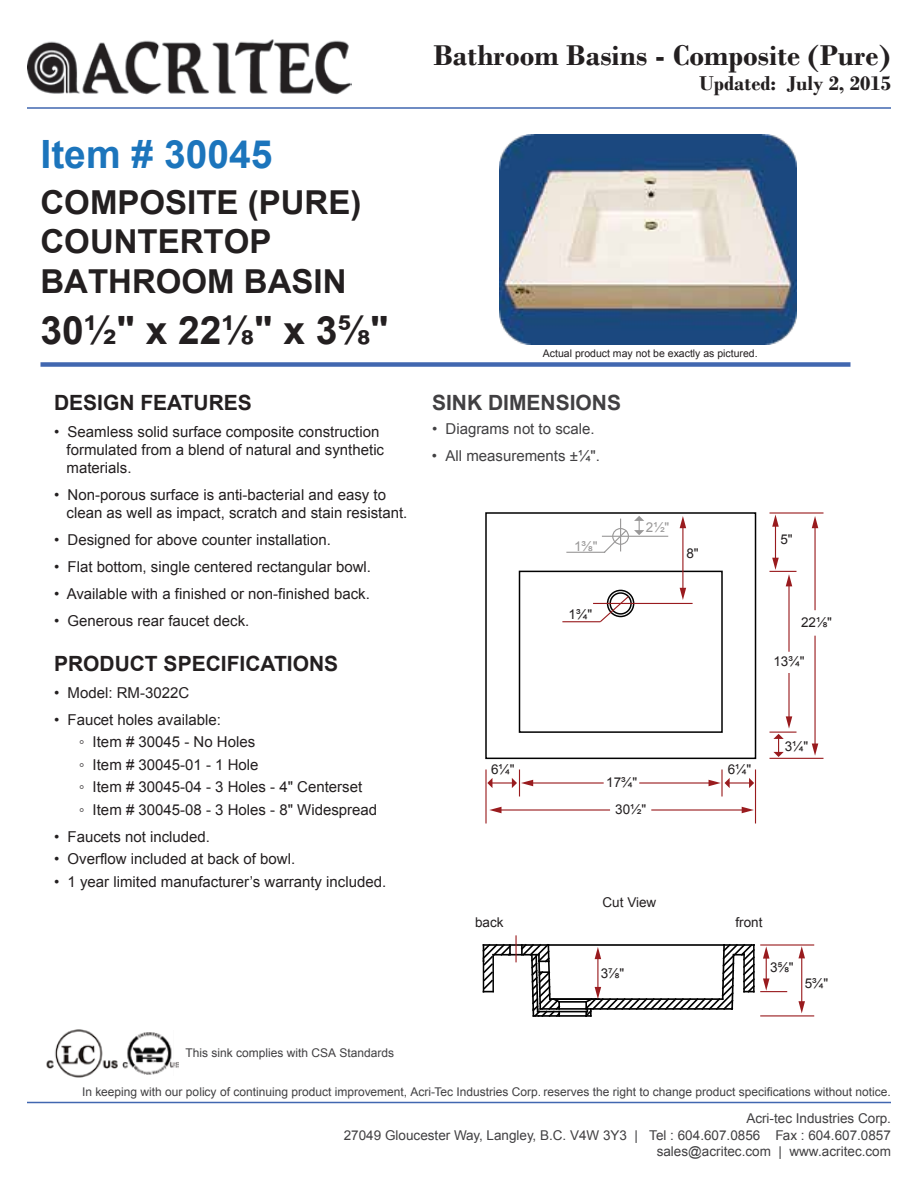
<style>
.page{position:relative;width:918px;height:1188px;background:#fff}
.page>*{position:absolute;margin:0;border:0;box-sizing:border-box;transform-origin:0 0}
.t1{font:700 39px "Arial";color:#231f20}
.t2{font:700 39px "Arial";color:#1c75bc}
.t3{font:700 33px/39.6px "Arial";color:#231f20}
.t4{font:700 30px "Bodoni";color:#231f20}
.t5{font:700 21px "Arial";color:#231f20}
.t6{font:700 21px "Bodoni";color:#231f20}
.t7{font:700 21px "Arial";color:#414042}
.t8{font:15px/22.5px "Arial";color:#231f20}
.t9{font:15px "Arial";color:#414042}
.t10{font:13.5px/16.2px "Arial";color:#414042;text-align:right}
.t11{font:13.5px "Arial";color:#231f20}
.t12{font:13.5px "Arial";color:#999898}
.t13{font:12px "Arial";color:#414042}
.t14{font:10.5px "Arial";color:#231f20}
</style>
<div class="page">
<img style="left:27px;top:39px;width:324px;height:56px">
<hr style="left:27px;top:1102px;width:864px;height:1px;background:#4167b0">
<hr style="left:27px;top:107px;width:864px;height:2px;background:#4167b0">
<img style="left:123px;top:1032px;width:55px;height:43px">
<img style="left:46px;top:1029px;width:72px;height:49px">
<div style="left:40px;top:362px;width:810px;height:5px;background:#4167b0"></div>
<hr style="left:770px;top:512px;width:54px;height:2px;background:#991b1e">
<hr style="left:485px;top:770px;width:2px;height:54px;background:#991b1e">
<hr style="left:755px;top:769px;width:1px;height:54px;background:#991b1e">
<hr style="left:499px;top:809px;width:111px;height:2px;background:#991b1e">
<svg style="left:489px;top:807px;width:13px;height:6px"></svg>
<hr style="left:651px;top:809px;width:93px;height:2px;background:#991b1e">
<svg style="left:742px;top:807px;width:12px;height:6px"></svg>
<hr style="left:770px;top:758px;width:54px;height:1px;background:#991b1e">
<hr style="left:814px;top:526px;width:2px;height:84px;background:#991b1e">
<svg style="left:812px;top:516px;width:6px;height:12px"></svg>
<hr style="left:814px;top:636px;width:2px;height:110px;background:#991b1e">
<svg style="left:812px;top:744px;width:6px;height:12px"></svg>
<hr style="left:788px;top:584px;width:2px;height:68px;background:#991b1e">
<hr style="left:788px;top:673px;width:2px;height:46px;background:#991b1e">
<hr style="left:775px;top:524px;width:1px;height:36px;background:#991b1e">
<svg style="left:770px;top:558px;width:26px;height:28px"></svg>
<svg style="left:772px;top:515px;width:7px;height:12px"></svg>
<hr style="left:721px;top:770px;width:2px;height:27px;background:#991b1e">
<hr style="left:531px;top:782px;width:73px;height:2px;background:#991b1e">
<hr style="left:639px;top:782px;width:72px;height:2px;background:#991b1e">
<hr style="left:493px;top:954px;width:46px;height:2px;background:#010101">
<hr style="left:540px;top:1008px;width:192px;height:2px;background:#010101">
<hr style="left:539px;top:1011px;width:48px;height:1px;background:#010101">
<hr style="left:539px;top:1015px;width:47px;height:2px;background:#010101">
<hr style="left:483px;top:944px;width:65px;height:2px;background:#010101">
<hr style="left:559px;top:1001px;width:27px;height:2px;background:#010101">
<hr style="left:548px;top:944px;width:176px;height:2px;background:#010101">
<hr style="left:553px;top:998px;width:46px;height:2px;background:#010101">
<svg style="left:520px;top:944px;width:41px;height:73px"></svg>
<svg style="left:482px;top:944px;width:30px;height:48px"></svg>
<hr style="left:760px;top:944px;width:54px;height:2px;background:#991b1e">
<svg style="left:584px;top:944px;width:203px;height:73px"></svg>
<div style="left:485px;top:512px;width:271px;height:247px;border:2px solid #010101"></div>
<div style="left:519px;top:571px;width:204px;height:162px;border:2px solid #010101"></div>
<div style="left:607px;top:590px;width:27px;height:27px;border:2px solid #010101;border-radius:50%"></div>
<div style="left:609px;top:592px;width:23px;height:23px;border:2px solid #010101;border-radius:50%"></div>
<hr style="left:620px;top:519px;width:1px;height:32px;background:#999898">
<hr style="left:602px;top:536px;width:66px;height:1px;background:#999898">
<div style="left:612px;top:528px;width:17px;height:17px;border:1px solid #999898;border-radius:50%"></div>
<hr style="left:567px;top:552px;width:38px;height:1px;background:#999898">
<svg style="left:603px;top:529px;width:25px;height:24px"></svg>
<svg style="left:634px;top:516px;width:10px;height:19px"></svg>
<hr style="left:515px;top:935px;width:2px;height:27px;background:#991b1e">
<hr style="left:492px;top:782px;width:21px;height:2px;background:#991b1e">
<svg style="left:512px;top:769px;width:21px;height:27px"></svg>
<svg style="left:487px;top:778px;width:5px;height:10px"></svg>
<hr style="left:729px;top:782px;width:21px;height:2px;background:#991b1e">
<svg style="left:749px;top:778px;width:5px;height:10px"></svg>
<svg style="left:709px;top:778px;width:21px;height:10px"></svg>
<svg style="left:770px;top:716px;width:27px;height:41px"></svg>
<svg style="left:599px;top:595px;width:31px;height:28px"></svg>
<hr style="left:562px;top:621px;width:38px;height:1px;background:#991b1e">
<hr style="left:593px;top:603px;width:100px;height:1px;background:#991b1e">
<hr style="left:682px;top:526px;width:1px;height:64px;background:#991b1e">
<svg style="left:680px;top:588px;width:6px;height:12px"></svg>
<svg style="left:680px;top:516px;width:6px;height:12px"></svg>
<hr style="left:760px;top:1015px;width:54px;height:1px;background:#991b1e">
<hr style="left:801px;top:956px;width:1px;height:47px;background:#991b1e">
<svg style="left:798px;top:946px;width:7px;height:12px"></svg>
<svg style="left:798px;top:1001px;width:7px;height:12px"></svg>
<img style="left:499px;top:135px;width:297px;height:210px">
<h1 class="t2" style="left:40px;top:129px;width:233px">Item # 30045</h1>
<h2 class="t3" style="left:40px;top:183px;width:322px">COMPOSITE (PURE)<br>COUNTERTOP<br>BATHROOM BASIN</h2>
<h1 class="t1" style="left:40px;top:304px;width:350px">30½" x 22⅛" x 3⅝"</h1>
<h3 class="t5" style="left:54px;top:388px;width:199px">DESIGN FEATURES</h3>
<p class="t8" style="left:67px;top:422px;width:319px;line-height:18px;text-indent:-13px">• Seamless solid surface composite construction formulated from a blend of natural and synthetic materials.</p>
<p class="t8" style="left:67px;top:485px;width:342px;line-height:18px;text-indent:-13px">• Non-porous surface is anti-bacterial and easy to clean as well as impact, scratch and stain resistant.</p>
<p class="t8" style="left:54px;top:528px;width:279px">• Designed for above counter installation.</p>
<p class="t8" style="left:54px;top:555px;width:319px">• Flat bottom, single centered rectangular bowl.</p>
<p class="t8" style="left:54px;top:582px;width:317px">• Available with a finished or non-finished back.</p>
<p class="t8" style="left:54px;top:609px;width:197px">• Generous rear faucet deck.</p>
<h3 class="t5" style="left:54px;top:649px;width:286px">PRODUCT SPECIFICATIONS</h3>
<p class="t8" style="left:54px;top:681px;width:137px">• Model: RM-3022C</p>
<p class="t8" style="left:79px;top:708px;width:300px;text-indent:-25px">• Faucet holes available:<br>◦ Item # 30045 - No Holes<br>◦ Item # 30045-01 - 1 Hole<br>◦ Item # 30045-04 - 3 Holes - 4" Centerset<br>◦ Item # 30045-08 - 3 Holes - 8" Widespread</p>
<p class="t8" style="left:54px;top:825px;width:158px">• Faucets not included.</p>
<p class="t8" style="left:54px;top:848px;width:243px">• Overflow included at back of bowl.</p>
<p class="t8" style="left:54px;top:870px;width:334px">• 1 year limited manufacturer’s warranty included.</p>
<p class="t13" style="left:186px;top:1045px;width:210px">This sink complies with CSA Standards</p>
<h3 class="t4" style="left:434px;top:37px;width:459px">Bathroom Basins - Composite (Pure)</h3>
<h3 class="t6" style="left:699px;top:70px;width:193px">Updated: July 2, 2015</h3>
<p class="t14" style="left:543px;top:346px;width:216px">Actual product may not be exactly as pictured.</p>
<h3 class="t7" style="left:432px;top:388px;width:191px">SINK DIMENSIONS</h3>
<p class="t9" style="left:432px;top:418px;width:164px">• Diagrams not to scale.</p>
<p class="t9" style="left:432px;top:445px;width:170px">• All measurements ±¼".</p>
<p class="t12" style="left:574px;top:537px;width:25px">1⅜"</p>
<p class="t11" style="left:569px;top:605px;width:25px">1¾"</p>
<p class="t12" style="left:646px;top:518px;width:25px">2½"</p>
<p class="t11" style="left:686px;top:544px;width:14px">8"</p>
<p class="t11" style="left:780px;top:531px;width:14px">5"</p>
<p class="t11" style="left:801px;top:614px;width:33px">22⅛"</p>
<p class="t11" style="left:773px;top:653px;width:33px">13¾"</p>
<p class="t11" style="left:491px;top:760px;width:25px">6¼"</p>
<p class="t11" style="left:728px;top:760px;width:25px">6¼"</p>
<p class="t11" style="left:606px;top:774px;width:33px">17¾"</p>
<p class="t11" style="left:615px;top:801px;width:33px">30½"</p>
<p class="t11" style="left:785px;top:737px;width:25px">3¼"</p>
<p class="t11" style="left:603px;top:893px;width:55px">Cut View</p>
<p class="t11" style="left:475px;top:914px;width:30px">back</p>
<p class="t11" style="left:735px;top:914px;width:29px">front</p>
<p class="t11" style="left:601px;top:965px;width:25px">3⅞"</p>
<p class="t11" style="left:770px;top:958px;width:25px">3⅝"</p>
<p class="t11" style="left:805px;top:975px;width:25px">5¾"</p>
<p class="t13" style="left:82px;top:1084px;width:810px">In keeping with our policy of continuing product improvement, Acri-Tec Industries Corp. reserves the right to change product specifications without notice.</p>
<p class="t10" style="left:344px;top:1111px;width:549px">Acri-tec Industries Corp.<br>27049 Gloucester Way, Langley, B.C. V4W 3Y3 | Tel : 604.607.0856 Fax : 604.607.0857 sales@acritec.com | www.acritec.com</p>
</div>
